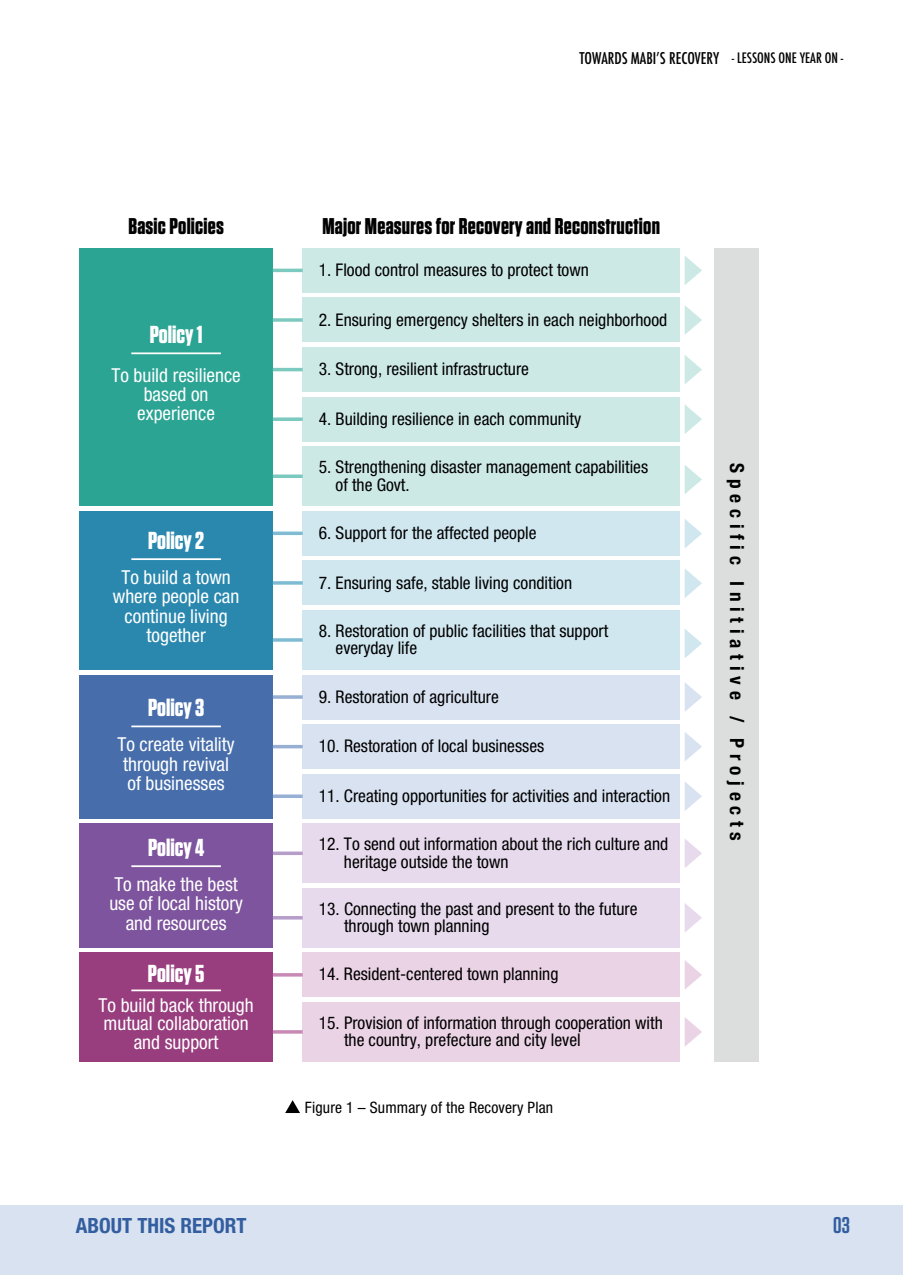
<style>
.page{position:relative;width:903px;height:1275px;background:#fff}
.page>*{position:absolute;margin:0;border:0;box-sizing:border-box;transform-origin:0 0}
.t1{font:700 24.5px "Tungsten";color:#fff}
.t2{font:700 22.75px "Tungsten";letter-spacing:.01em;color:#000}
.t3{font:600 22.75px "Tungsten";color:#335e9f}
.t4{font:700 condensed 21px "Helvetica Neue LT";color:#335e9f}
.t5{font:condensed 19.25px/19.2px "Helvetica Neue LT";color:#fff;text-align:center}
.t6{font:700 condensed 19.25px "Helvetica Neue";letter-spacing:.3em;color:#000}
.t7{font:condensed 17.5px/17.5px "Helvetica Neue LT";color:#000}
.t8{font:condensed 15.75px "Helvetica Neue LT";letter-spacing:.01em;color:#000}
.t9{font:500 condensed 15.75px "Futura";color:#000}
.t10{font:500 condensed 14px "Futura";color:#000}
</style>
<div class="page">
<div style="left:0;top:1205px;width:903px;height:70px;background:#d9e2f1"></div>
<div style="left:303px;top:248px;width:377px;height:45px;background:#cde9e6"></div>
<div style="left:79px;top:248px;width:194px;height:258px;background:#2ca494"></div>
<hr style="left:131px;top:352px;width:90px;height:2px;background:#fff">
<div style="left:79px;top:511px;width:194px;height:159px;background:#2a88af"></div>
<hr style="left:131px;top:558px;width:90px;height:2px;background:#fff">
<div style="left:79px;top:675px;width:194px;height:144px;background:#476eaa"></div>
<hr style="left:131px;top:725px;width:90px;height:2px;background:#fff">
<div style="left:79px;top:823px;width:194px;height:124px;background:#7d549d"></div>
<hr style="left:131px;top:865px;width:90px;height:2px;background:#fff">
<div style="left:79px;top:952px;width:194px;height:110px;background:#983d7d"></div>
<hr style="left:131px;top:989px;width:90px;height:2px;background:#fff">
<div style="left:303px;top:298px;width:377px;height:44px;background:#cde9e6"></div>
<div style="left:303px;top:347px;width:377px;height:45px;background:#cde9e6"></div>
<div style="left:303px;top:397px;width:377px;height:45px;background:#cde9e6"></div>
<div style="left:303px;top:446px;width:377px;height:60px;background:#cde9e6"></div>
<div style="left:303px;top:511px;width:377px;height:45px;background:#d0e7f0"></div>
<div style="left:303px;top:561px;width:377px;height:44px;background:#d0e7f0"></div>
<div style="left:303px;top:610px;width:377px;height:60px;background:#d0e7f0"></div>
<div style="left:303px;top:675px;width:377px;height:44px;background:#d9e2f1"></div>
<div style="left:303px;top:724px;width:377px;height:45px;background:#d9e2f1"></div>
<div style="left:303px;top:774px;width:377px;height:45px;background:#d9e2f1"></div>
<div style="left:303px;top:823px;width:377px;height:60px;background:#e6daec"></div>
<div style="left:303px;top:888px;width:377px;height:59px;background:#e6daec"></div>
<div style="left:303px;top:952px;width:377px;height:45px;background:#ebd3e6"></div>
<div style="left:303px;top:1002px;width:377px;height:60px;background:#ebd3e6"></div>
<hr style="left:273px;top:269px;width:30px;height:3px;background:#7cc9c0">
<svg style="left:273px;top:318px;width:30px;height:4px"></svg>
<hr style="left:273px;top:368px;width:30px;height:3px;background:#7cc9c0">
<svg style="left:273px;top:417px;width:30px;height:4px"></svg>
<svg style="left:273px;top:474px;width:30px;height:4px"></svg>
<hr style="left:273px;top:532px;width:30px;height:3px;background:#7fbcd4">
<svg style="left:273px;top:581px;width:30px;height:4px"></svg>
<svg style="left:273px;top:638px;width:30px;height:4px"></svg>
<svg style="left:273px;top:695px;width:30px;height:4px"></svg>
<hr style="left:273px;top:745px;width:30px;height:3px;background:#96afd2">
<svg style="left:273px;top:794px;width:30px;height:4px"></svg>
<svg style="left:273px;top:851px;width:30px;height:4px"></svg>
<hr style="left:273px;top:916px;width:30px;height:3px;background:#b79dc9">
<svg style="left:273px;top:973px;width:30px;height:4px"></svg>
<svg style="left:273px;top:1030px;width:30px;height:4px"></svg>
<svg style="left:685px;top:256px;width:17px;height:29px"></svg>
<svg style="left:685px;top:305px;width:17px;height:30px"></svg>
<svg style="left:685px;top:355px;width:17px;height:29px"></svg>
<svg style="left:685px;top:405px;width:17px;height:29px"></svg>
<svg style="left:685px;top:465px;width:17px;height:29px"></svg>
<svg style="left:685px;top:519px;width:17px;height:29px"></svg>
<svg style="left:685px;top:569px;width:17px;height:29px"></svg>
<svg style="left:685px;top:629px;width:17px;height:29px"></svg>
<svg style="left:685px;top:683px;width:17px;height:28px"></svg>
<svg style="left:685px;top:732px;width:17px;height:29px"></svg>
<svg style="left:685px;top:782px;width:17px;height:29px"></svg>
<svg style="left:685px;top:839px;width:17px;height:29px"></svg>
<svg style="left:685px;top:903px;width:17px;height:29px"></svg>
<svg style="left:685px;top:960px;width:17px;height:29px"></svg>
<svg style="left:685px;top:1017px;width:17px;height:29px"></svg>
<div style="left:714px;top:248px;width:45px;height:814px;background:#dcdddd"></div>
<svg style="left:285px;top:1100px;width:15px;height:13px"></svg>
<p class="t9" style="left:579px;top:48px;width:141px">TOWARDS MABIʼS RECOVERY</p>
<p class="t10" style="left:732px;top:49px;width:113px">- LESSONS ONE YEAR ON -</p>
<h2 class="t2" style="left:128px;top:212px;width:97px">Basic Policies</h2>
<h1 class="t1" style="left:150px;top:319px;width:54px">Policy 1</h1>
<p class="t5" style="left:111px;top:365px;width:131px">To build resilience based on experience</p>
<h1 class="t1" style="left:148px;top:525px;width:58px">Policy 2</h1>
<p class="t5" style="left:113px;top:568px;width:128px">To build a town where people can continue living together</p>
<h1 class="t1" style="left:148px;top:692px;width:58px">Policy 3</h1>
<p class="t5" style="left:118px;top:735px;width:119px;text-align:left">To create vitality through revival of businesses</p>
<h1 class="t1" style="left:148px;top:832px;width:58px">Policy 4</h1>
<p class="t5" style="left:109px;top:875px;width:135px">To make the best use of local history and resources</p>
<h1 class="t1" style="left:148px;top:958px;width:58px">Policy 5</h1>
<p class="t5" style="left:99px;top:996px;width:157px;line-height:18.4px">To build back through mutual collaboration and support</p>
<p class="t4" style="left:76px;top:1212px;width:172px">ABOUT THIS REPORT</p>
<h2 class="t2" style="left:322px;top:212px;width:339px">Major Measures for Recovery and Reconstruction</h2>
<p class="t7" style="left:319px;top:261px;width:272px">1. Flood control measures to protect town</p>
<p class="t7" style="left:319px;top:311px;width:350px">2. Ensuring emergency shelters in each neighborhood</p>
<p class="t7" style="left:319px;top:360px;width:212px">3. Strong, resilient infrastructure</p>
<p class="t7" style="left:319px;top:410px;width:264px">4. Building resilience in each community</p>
<p class="t7" style="left:336px;top:458px;width:314px;text-indent:-17px">5. Strengthening disaster management capabilities of the Govt.</p>
<p class="t7" style="left:319px;top:524px;width:219px">6. Support for the affected people</p>
<p class="t7" style="left:319px;top:573px;width:255px">7. Ensuring safe, stable living condition</p>
<p class="t7" style="left:336px;top:622px;width:274px;text-indent:-17px">8. Restoration of public facilities that support everyday life</p>
<p class="t7" style="left:319px;top:688px;width:182px">9. Restoration of agriculture</p>
<p class="t7" style="left:319px;top:737px;width:227px">10. Restoration of local businesses</p>
<p class="t7" style="left:319px;top:787px;width:353px">11. Creating opportunities for activities and interaction</p>
<p class="t7" style="left:344px;top:835px;width:326px;text-indent:-25px">12. To send out information about the rich culture and heritage outside the town</p>
<p class="t7" style="left:344px;top:900px;width:295px;text-indent:-25px">13. Connecting the past and present to the future through town planning</p>
<p class="t7" style="left:319px;top:965px;width:241px">14. Resident-centered town planning</p>
<p class="t7" style="left:344px;top:1014px;width:320px;text-indent:-25px">15. Provision of information through cooperation with the country, prefecture and city level</p>
<p class="t8" style="left:305px;top:1098px;width:250px">Figure 1 – Summary of the Recovery Plan</p>
<p class="t6" style="left:753px;top:463px;width:379px;rotate:90deg">Specific Initiative / Projects</p>
<h2 class="t3" style="left:833px;top:1211px;width:18px">03</h2>
</div>
